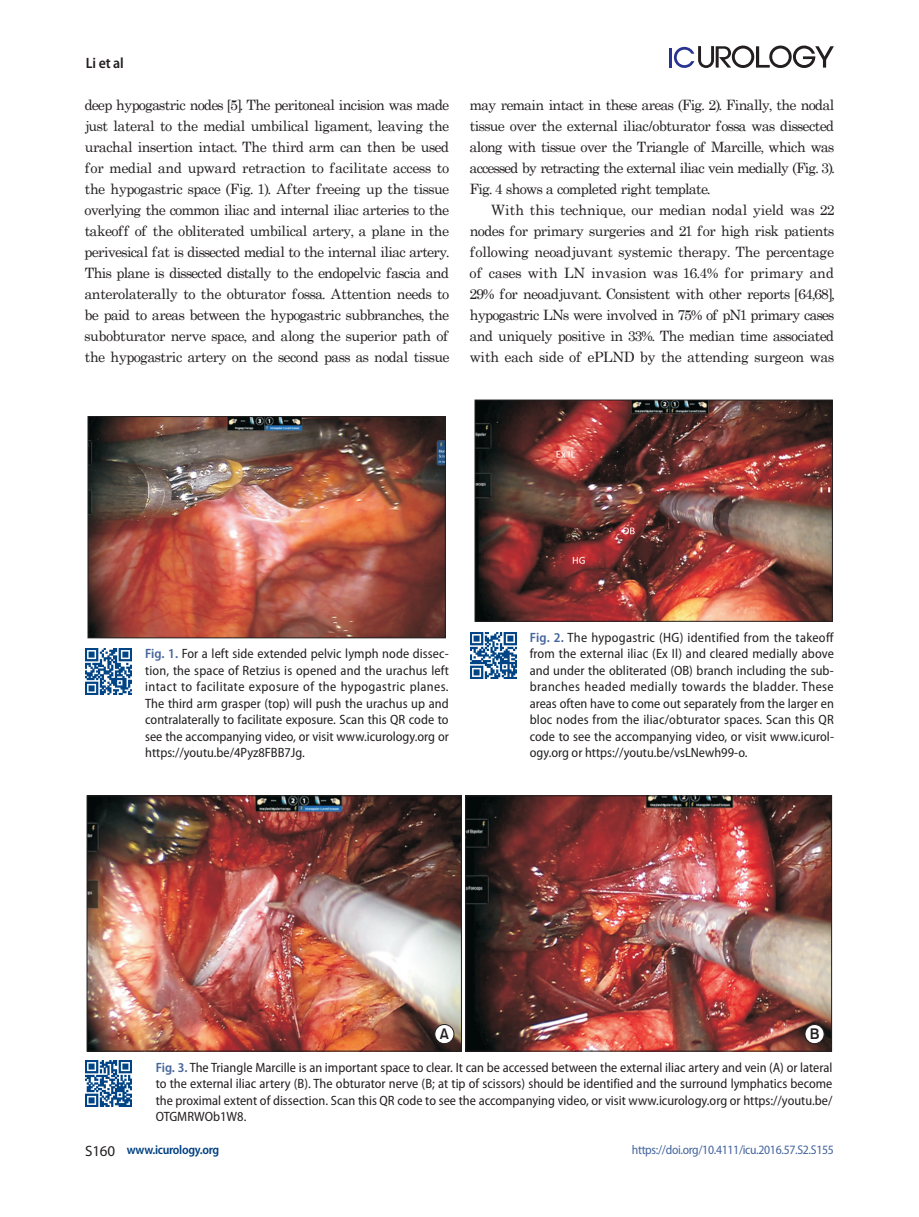
<style>
.page{position:relative;width:919px;height:1217px;background:#fff}
.page>*{position:absolute;margin:0;border:0;box-sizing:border-box;transform-origin:0 0}
.t1{font:600 semi-condensed 15px "Myriad Pro";color:#231f20}
.t2{font:15px "Gothic 725 BT Bold A";color:#231f20}
.t3{font:14.25px/21px "Century Schoolbook";letter-spacing:-.04em;color:#231f20;text-align:justify}
.t4{font:semi-condensed 13.5px/16.5px "Myriad Pro";color:#231f20;text-align:justify}
.t5{font:semi-condensed 12.75px "Myriad Pro";letter-spacing:-.025em;color:#45659d}
.t6{font:600 semi-condensed 12.75px "Myriad Pro";letter-spacing:-.025em;color:#014081}
.s1{font-weight:600;color:#45659d}
.s2{font-weight:400;font-stretch:normal;font-size:15px;color:#231f20}
</style>
<div class="page">
<hr style="left:668px;top:48px;width:3px;height:20px;background:#293492">
<svg style="left:674px;top:46px;width:159px;height:22px"></svg>
<img style="left:90px;top:418px;width:353px;height:218px">
<div style="left:88px;top:416px;width:357px;height:222px;border:1px solid #231f20"></div>
<img style="left:85px;top:648px;width:46px;height:46px">
<img style="left:476px;top:401px;width:354px;height:218px">
<div style="left:474px;top:399px;width:358px;height:222px;border:1px solid #231f20"></div>
<img style="left:470px;top:632px;width:46px;height:46px">
<img style="left:86px;top:795px;width:746px;height:256px">
<div style="left:435px;top:1024px;width:19px;height:19px;background:#fff;border-radius:50%"></div>
<div style="left:434px;top:1023px;width:20px;height:20px;border:1px solid #231f20;border-radius:50%"></div>
<div style="left:804px;top:1024px;width:20px;height:19px;background:#fff;border-radius:50%"></div>
<div style="left:804px;top:1023px;width:20px;height:20px;border:1px solid #231f20;border-radius:50%"></div>
<img style="left:85px;top:1060px;width:46px;height:46px">
<p class="t1" style="left:86px;top:53px;width:40px">Li et al</p>
<p class="t3" style="left:84px;top:93px;width:367px;text-align:left">deep hypogastric nodes [5]. The peritoneal incision was made just lateral to the medial umbilical ligament, leaving the urachal insertion intact. The third arm can then be used for medial and upward retraction to facilitate access to the hypogastric space (Fig. 1). After freeing up the tissue overlying the common iliac and internal iliac arteries to the takeoff of the obliterated umbilical artery, a plane in the perivesical fat is dissected medial to the internal iliac artery.<br>This plane is dissected distally to the endopelvic fascia and anterolaterally to the obturator fossa. Attention needs to be paid to areas between the hypogastric subbranches, the subobturator nerve space, and along the superior path of the hypogastric artery on the second pass as nodal tissue</p>
<p class="t3" style="left:469px;top:93px;width:367px">may remain intact in these areas (Fig. 2). Finally, the nodal tissue over the external iliac/obturator fossa was dissected along with tissue over the Triangle of Marcille, which was accessed by retracting the external iliac vein medially (Fig. 3).<br>Fig. 4 shows a completed right template.</p>
<p class="t3" style="left:469px;top:198px;width:367px;text-indent:22px">With this technique, our median nodal yield was 22 nodes for primary surgeries and 21 for high risk patients following neoadjuvant systemic therapy. The percentage of cases with LN invasion was 16.4% for primary and 29% for neoadjuvant. Consistent with other reports [64,68], hypogastric LNs were involved in 75% of pN1 primary cases and uniquely positive in 33%. The median time associated with each side of ePLND by the attending surgeon was</p>
<p class="t4" style="left:145px;top:645px;width:305px"><span class="s1">Fig. 1.</span> For a left side extended pelvic lymph node dissec&shy;tion, the space of Retzius is opened and the urachus left intact to facilitate exposure of the hypogastric planes.<br>The third arm grasper (top) will push the urachus up and contralaterally to facilitate exposure. Scan this QR code to see the accompanying video, or visit www.icurology.org or https://youtu.be/4Pyz8FBB7Jg.</p>
<p class="t4" style="left:529px;top:628px;width:306px"><span class="s1">Fig. 2.</span> The hypogastric (HG) identified from the takeoff from the external iliac (Ex Il) and cleared medially above and under the obliterated (OB) branch including the sub&shy;branches headed medially towards the bladder. These areas often have to come out separately from the larger en bloc nodes from the iliac/obturator spaces. Scan this QR code to see the accompanying video, or visit www.icurol&shy;ogy.org or https://youtu.be/vsLNewh99-o.</p>
<p class="t2" style="left:440px;top:1025px;width:11px">A</p>
<p class="t2" style="left:809px;top:1025px;width:11px">B</p>
<p class="t4" style="left:156px;top:1058px;width:678px"><span class="s1">Fig. 3.</span> The Triangle Marcille is an important space to clear. It can be accessed between the external iliac artery and vein (A) or lateral to the external iliac artery (B). The obturator nerve (B; at tip of scissors) should be identified and the surround lymphatics become the proximal extent of dissection. Scan this QR code to see the accompanying video, or visit www.icurology.org or https://youtu.be/ OTGMRWOb1W8.</p>
<p class="t6" style="left:85px;top:1141px;width:136px"><span class="s2">S160</span> www.icurology.org</p>
<p class="t5" style="left:632px;top:1141px;width:203px">https://doi.org/10.4111/icu.2016.57.S2.S155</p>
</div>
